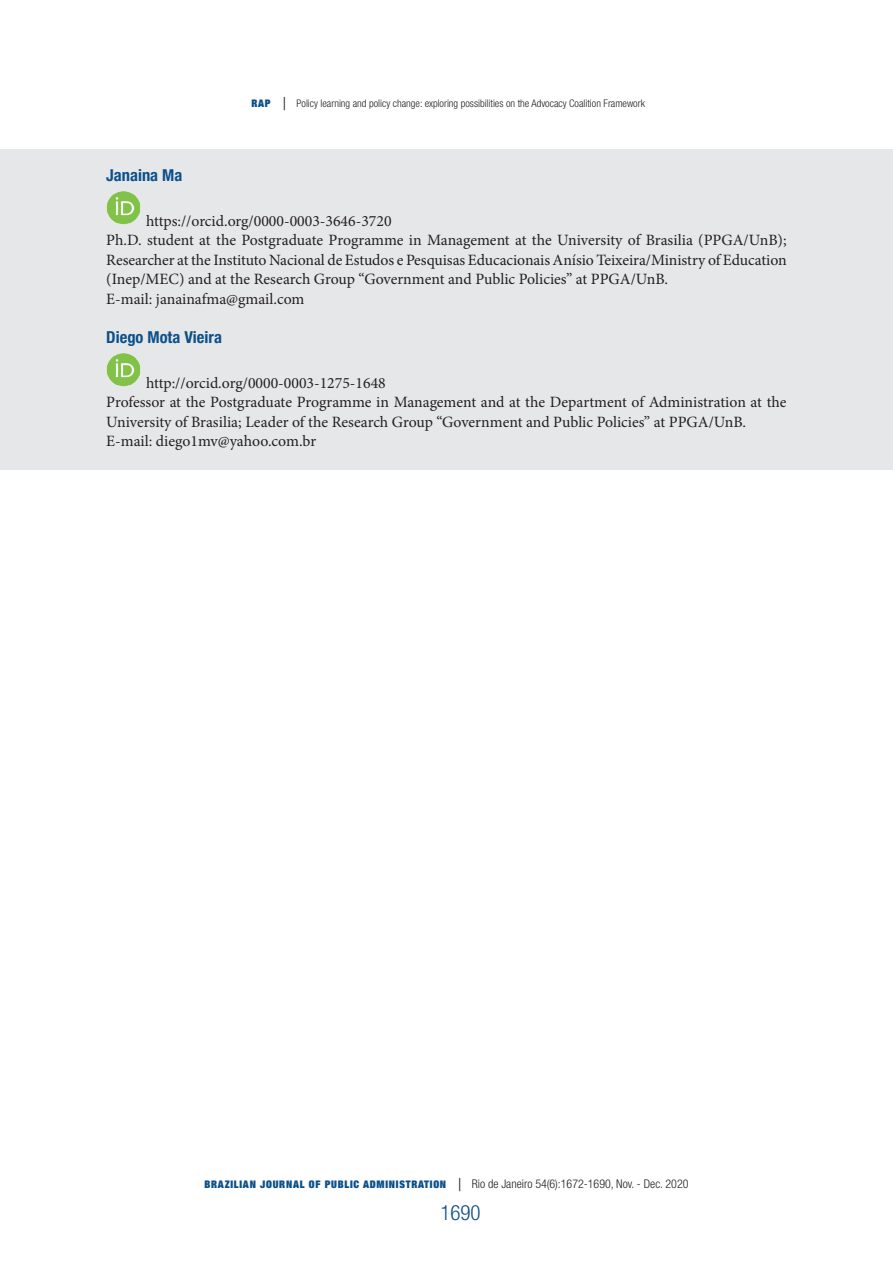
<style>
.page{position:relative;width:893px;height:1263px;background:#fff}
.page>*{position:absolute;margin:0;border:0;box-sizing:border-box;transform-origin:0 0}
.t1{font:300 condensed 21px "Helvetica Neue LT Std";color:#0c4f89}
.AUTOR{font:700 condensed 16.5px "Helvetica Neue LT Std";color:#0c4f89}
.autores_final_1{font:15.75px/19.5px "Minion Pro";color:#231f20;text-align:justify}
.t2{font:300 condensed 12px "Helvetica Neue LT Std";color:#231f20}
.t3{font:300 condensed 10.5px "Helvetica Neue LT Std";color:#231f20}
.s1{font-family:"Helvetica Neue";font-weight:900;font-stretch:expanded;color:#0c4f89}
.s2{font-size:18px}
.s3{font-family:"Helvetica Neue";font-weight:900;font-stretch:expanded;font-size:10.5px;color:#0c4f89}
</style>
<div class="page">
<div style="left:0;top:149px;width:892px;height:320px;background:#e6e7e9"></div>
<img style="left:106px;top:191px;width:35px;height:34px">
<img style="left:106px;top:353px;width:35px;height:34px">
<p class="t3" style="left:251px;top:98px;width:395px"><span class="s1">RAP</span> <span class="s2">|</span> Policy learning and policy change: exploring possibilities on the Advocacy Coalition Framework</p>
<p class="AUTOR" style="left:106px;top:165px;width:78px">Janaina Ma</p>
<p class="autores_final_1" style="left:146px;top:211px;width:247px">https://orcid.org/0000-0003-3646-3720</p>
<p class="autores_final_1" style="left:106px;top:231px;width:682px">Ph.D. student at the Postgraduate Programme in Management at the University of Brasilia (PPGA/UnB); Researcher at the Instituto Nacional de Estudos e Pesquisas Educacionais Anísio Teixeira/Ministry of Education (Inep/MEC) and at the Research Group “Government and Public Policies” at PPGA/UnB.</p>
<p class="autores_final_1" style="left:106px;top:289px;width:200px">E-mail: janainafma@gmail.com</p>
<p class="AUTOR" style="left:106px;top:327px;width:117px">Diego Mota Vieira</p>
<p class="autores_final_1" style="left:146px;top:373px;width:241px">http://orcid.org/0000-0003-1275-1648</p>
<p class="autores_final_1" style="left:106px;top:393px;width:682px">Professor at the Postgraduate Programme in Management and at the Department of Administration at the<br>University of Brasilia; Leader of the Research Group “Government and Public Policies” at PPGA/UnB.</p>
<p class="autores_final_1" style="left:106px;top:432px;width:211px">E-mail: diego1mv@yahoo.com.br</p>
<p class="t2" style="left:204px;top:1176px;width:486px"><span class="s3">BRAZILIAN JOURNAL OF PUBLIC ADMINISTRATION</span> <span class="s2">|</span> Rio de Janeiro 54(6):1672-1690, Nov. - Dec. 2020</p>
<h1 class="t1" style="left:440px;top:1200px;width:42px">1690</h1>
</div>
